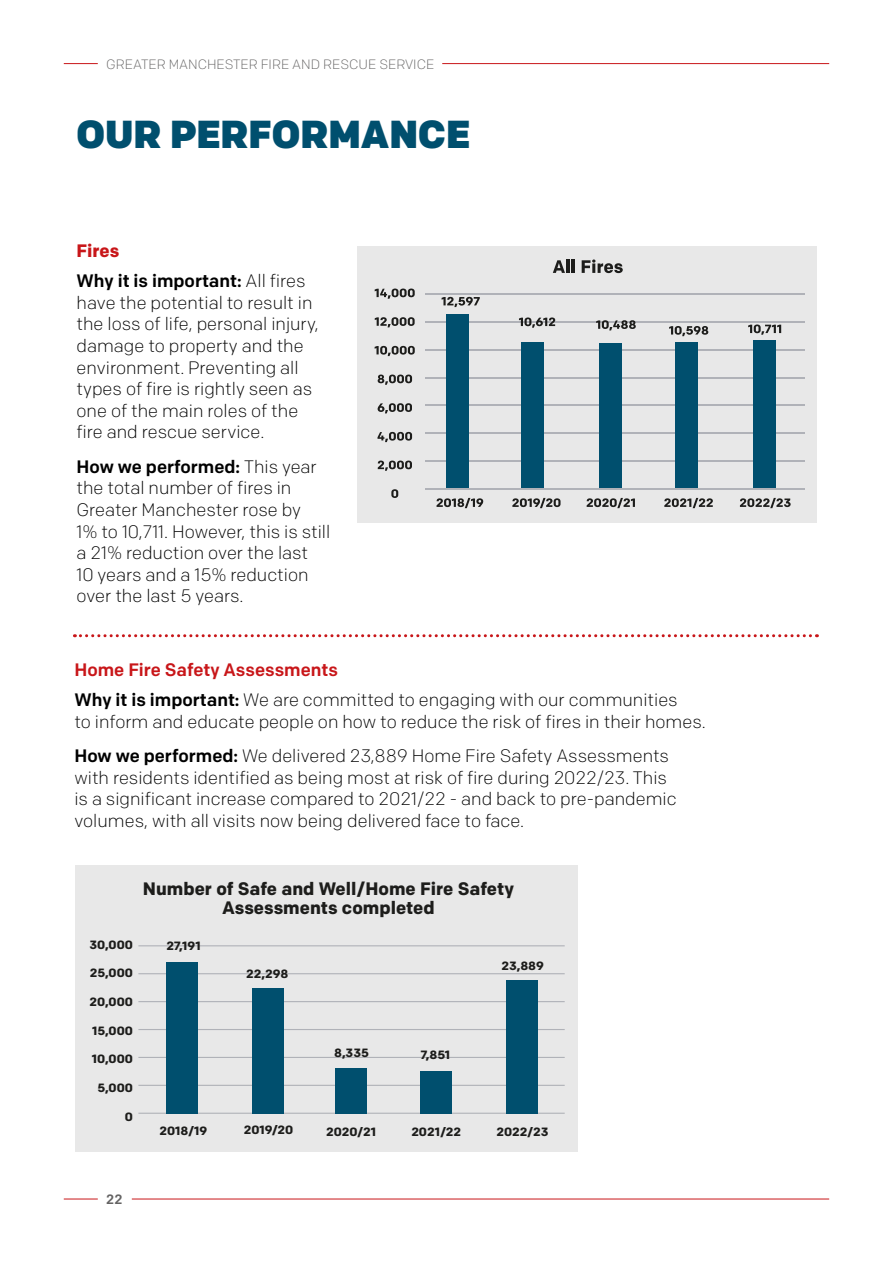
<style>
.page{position:relative;width:893px;height:1263px;background:#fff}
.page>*{position:absolute;margin:0;border:0;box-sizing:border-box;transform-origin:0 0}
.t1{font:900 39px "Colfax";color:#004f6e}
.Body{font:300 18px/21.6px "Colfax";color:#000}
.t2{font:700 18px/19.5px "Colfax";color:#1d1d1b;text-align:center}
.Subhead{font:500 18px "Colfax";color:#c81619}
.Subhead-2{font:700 18px "Colfax";color:#c81619}
.t3{font:300 13.5px "Colfax";color:#646363}
.t4{font:500 13.5px "Colfax";color:#646363}
.t5{font:700 12px "Colfax";color:#1d1d1b;scale:1.05 1}
.s1{font-weight:500}
</style>
<div class="page">
<hr style="left:64px;top:63px;width:34px;height:1px;background:#c81619">
<hr style="left:64px;top:1199px;width:34px;height:1px;background:#c81619">
<hr style="left:132px;top:1199px;width:697px;height:1px;background:#c81619">
<hr style="left:442px;top:63px;width:387px;height:1px;background:#c81619">
<svg style="left:74px;top:634px;width:743px;height:3px"></svg>
<div style="left:357px;top:247px;width:459px;height:276px;background:#e8e8e8"></div>
<hr style="left:425px;top:488px;width:379px;height:1px;background:#b0b2b8">
<hr style="left:425px;top:460px;width:379px;height:2px;background:#b0b2b8">
<hr style="left:425px;top:433px;width:379px;height:1px;background:#b0b2b8">
<hr style="left:425px;top:405px;width:379px;height:1px;background:#b0b2b8">
<hr style="left:425px;top:377px;width:379px;height:1px;background:#b0b2b8">
<hr style="left:425px;top:349px;width:379px;height:1px;background:#b0b2b8">
<hr style="left:425px;top:321px;width:379px;height:1px;background:#b0b2b8">
<hr style="left:425px;top:293px;width:379px;height:2px;background:#b0b2b8">
<svg style="left:553px;top:260px;width:12px;height:13px"></svg>
<hr style="left:566px;top:260px;width:4px;height:13px;background:#1d1d1b">
<svg style="left:572px;top:260px;width:3px;height:13px"></svg>
<svg style="left:582px;top:259px;width:41px;height:14px"></svg>
<svg style="left:375px;top:289px;width:40px;height:10px"></svg>
<svg style="left:375px;top:317px;width:40px;height:10px"></svg>
<svg style="left:375px;top:346px;width:40px;height:10px"></svg>
<svg style="left:378px;top:375px;width:34px;height:10px"></svg>
<svg style="left:378px;top:403px;width:34px;height:10px"></svg>
<svg style="left:377px;top:432px;width:35px;height:10px"></svg>
<svg style="left:378px;top:461px;width:34px;height:10px"></svg>
<svg style="left:391px;top:489px;width:7px;height:9px"></svg>
<svg style="left:437px;top:498px;width:46px;height:10px"></svg>
<svg style="left:442px;top:297px;width:38px;height:10px"></svg>
<svg style="left:519px;top:317px;width:36px;height:11px"></svg>
<svg style="left:596px;top:320px;width:40px;height:10px"></svg>
<svg style="left:669px;top:326px;width:39px;height:10px"></svg>
<svg style="left:748px;top:324px;width:33px;height:11px"></svg>
<svg style="left:512px;top:498px;width:48px;height:10px"></svg>
<svg style="left:587px;top:498px;width:48px;height:10px"></svg>
<svg style="left:664px;top:498px;width:49px;height:10px"></svg>
<svg style="left:740px;top:498px;width:51px;height:10px"></svg>
<div style="left:446px;top:315px;width:22px;height:173px;background:#004f6e"></div>
<div style="left:521px;top:342px;width:23px;height:146px;background:#004f6e"></div>
<div style="left:600px;top:344px;width:22px;height:144px;background:#004f6e"></div>
<div style="left:675px;top:342px;width:23px;height:146px;background:#004f6e"></div>
<div style="left:753px;top:340px;width:23px;height:148px;background:#004f6e"></div>
<div style="left:75px;top:866px;width:502px;height:286px;background:#e8e8e8"></div>
<hr style="left:138px;top:945px;width:427px;height:1px;background:#b0b2b8">
<hr style="left:138px;top:1001px;width:427px;height:1px;background:#b0b2b8">
<hr style="left:138px;top:1029px;width:427px;height:1px;background:#b0b2b8">
<hr style="left:138px;top:1057px;width:427px;height:1px;background:#b0b2b8">
<hr style="left:138px;top:1085px;width:427px;height:1px;background:#b0b2b8">
<hr style="left:138px;top:1113px;width:427px;height:1px;background:#b0b2b8">
<hr style="left:138px;top:973px;width:427px;height:1px;background:#b0b2b8">
<div style="left:166px;top:962px;width:32px;height:152px;background:#004f6e"></div>
<div style="left:252px;top:989px;width:32px;height:125px;background:#004f6e"></div>
<div style="left:335px;top:1068px;width:32px;height:46px;background:#004f6e"></div>
<div style="left:421px;top:1071px;width:31px;height:43px;background:#004f6e"></div>
<div style="left:506px;top:980px;width:32px;height:134px;background:#004f6e"></div>
<p class="t3" style="left:106px;top:56px;width:329px">GREATER MANCHESTER FIRE AND RESCUE SERVICE</p>
<h3 class="t1" style="left:77px;top:111px;width:395px">OUR PERFORMANCE</h3>
<h4 class="Subhead-2" style="left:77px;top:240px;width:44px">Fires</h4>
<p class="Body" style="left:77px;top:270px;width:244px"><span class="s1">Why it is important:</span> All fires have the potential to result in the loss of life, personal injury, damage to property and the environment. Preventing all types of fire is rightly seen as one of the main roles of the fire and rescue service.</p>
<p class="Body" style="left:77px;top:456px;width:255px"><span class="s1">How we performed:</span> This year the total number of fires in<br>Greater Manchester rose by<br>1% to 10,711. However, this is still a 21% reduction over the last<br>10 years and a 15% reduction over the last 5 years.</p>
<h4 class="Subhead" style="left:74px;top:658px;width:265px">Home Fire Safety Assessments</h4>
<p class="Body" style="left:74px;top:689px;width:633px"><span class="s1">Why it is important:</span> We are committed to engaging with our communities<br>to inform and educate people on how to reduce the risk of fires in their homes.</p>
<p class="Body" style="left:74px;top:745px;width:604px"><span class="s1">How we performed:</span> We delivered 23,889 Home Fire Safety Assessments with residents identified as being most at risk of fire during 2022/23. This is a significant increase compared to 2021/22 - and back to pre-pandemic volumes, with all visits now being delivered face to face.</p>
<p class="t5" style="left:89px;top:937px;width:43px">30,000</p>
<p class="t5" style="left:90px;top:966px;width:43px">25,000</p>
<p class="t5" style="left:90px;top:994px;width:43px">20,000</p>
<p class="t5" style="left:92px;top:1023px;width:40px">15,000</p>
<p class="t5" style="left:92px;top:1052px;width:41px">10,000</p>
<p class="t5" style="left:97px;top:1080px;width:35px">5,000</p>
<p class="t5" style="left:125px;top:1109px;width:9px">0</p>
<p class="t2" style="left:143px;top:878px;width:372px">Number of Safe and Well/Home Fire Safety<br>Assessments completed</p>
<p class="t5" style="left:166px;top:938px;width:34px">27,191</p>
<p class="t5" style="left:160px;top:1123px;width:47px">2018/19</p>
<p class="t5" style="left:246px;top:966px;width:42px">22,298</p>
<p class="t5" style="left:334px;top:1045px;width:35px">8,335</p>
<p class="t5" style="left:421px;top:1047px;width:30px">7,851</p>
<p class="t5" style="left:502px;top:958px;width:42px">23,889</p>
<p class="t5" style="left:244px;top:1123px;width:49px">2019/20</p>
<p class="t5" style="left:326px;top:1124px;width:49px">2020/21</p>
<p class="t5" style="left:411px;top:1124px;width:49px">2021/22</p>
<p class="t5" style="left:497px;top:1124px;width:51px">2022/23</p>
<p class="t4" style="left:106px;top:1191px;width:18px">22</p>
</div>
